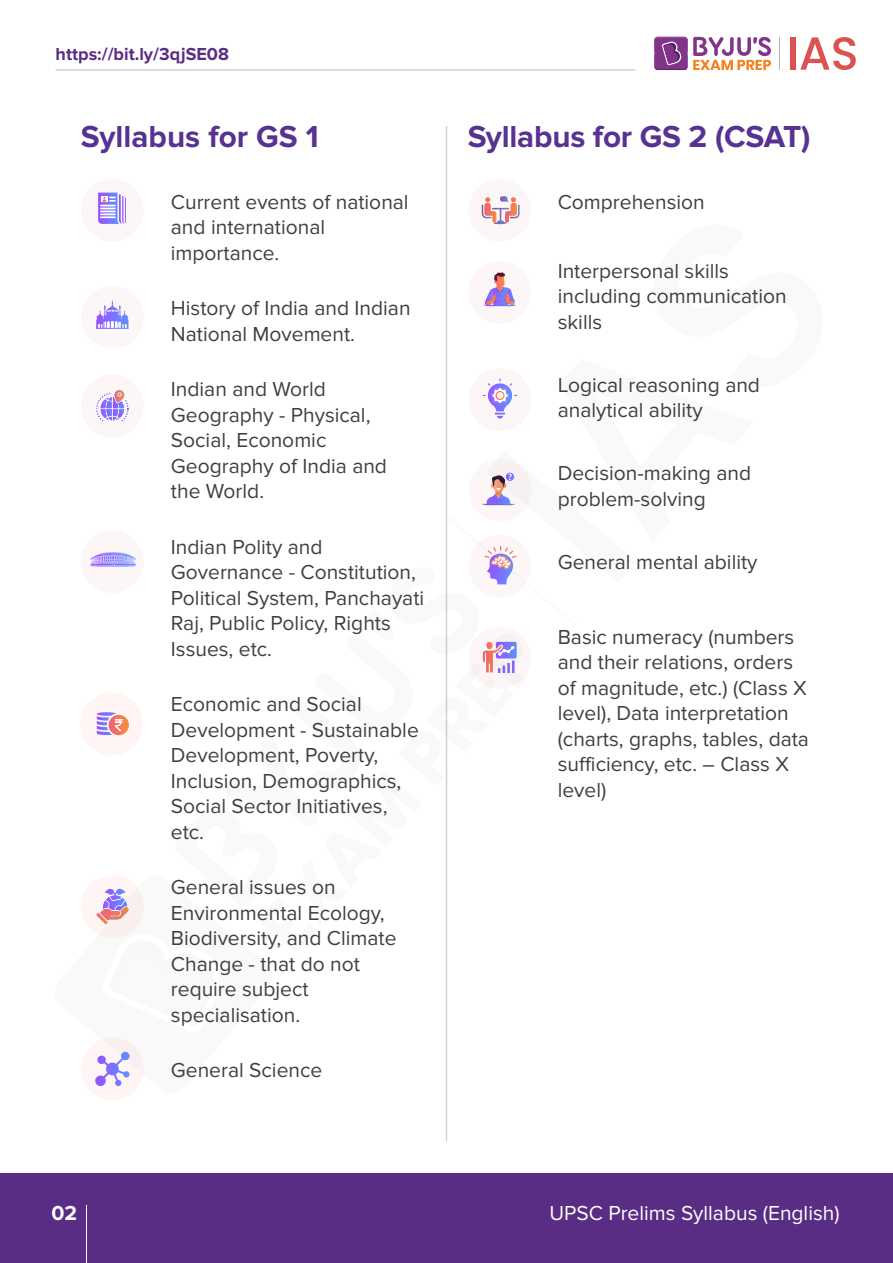
<style>
.page{position:relative;width:893px;height:1263px;background:#fff}
.page>*{position:absolute;margin:0;border:0;box-sizing:border-box;transform-origin:0 0}
.t1{font:700 31.5px "Proxima Nova";letter-spacing:-.01em;color:#583292}
.t2{font:21px/25.5px "Proxima Nova";color:#404041}
.t3{font:21px "Proxima Nova";color:#fff}
.t4{font:700 21px "Proxima Nova";color:#fff}
.t5{font:700 18px "Proxima Nova";color:#5a2d85}
</style>
<div class="page">
<hr style="left:446px;top:126px;width:1px;height:1015px;background:#d0d2d3">
<div style="left:0;top:1174px;width:893px;height:89px;background:#5a2d85"></div>
<hr style="left:56px;top:69px;width:579px;height:2px;background:#d0d2d3">
<svg style="left:779px;top:37px;width:1px;height:33px"></svg>
<div style="left:790px;top:37px;width:6px;height:33px;background:#db5350"></div>
<svg style="left:800px;top:37px;width:56px;height:33px"></svg>
<svg style="left:654px;top:37px;width:117px;height:33px"></svg>
<div style="left:81px;top:179px;width:63px;height:63px;background:#fdf6f6;border-radius:50%"></div>
<svg style="left:98px;top:193px;width:29px;height:31px"></svg>
<div style="left:81px;top:286px;width:63px;height:63px;background:#fdf6f6;border-radius:50%"></div>
<svg style="left:96px;top:300px;width:33px;height:29px"></svg>
<div style="left:81px;top:374px;width:63px;height:63px;background:#fdf6f6;border-radius:50%"></div>
<svg style="left:96px;top:390px;width:32px;height:31px"></svg>
<div style="left:468px;top:261px;width:63px;height:63px;background:#fdf6f6;border-radius:50%"></div>
<div style="left:469px;top:459px;width:63px;height:63px;background:#fdf6f6;border-radius:50%"></div>
<div style="left:468px;top:368px;width:63px;height:63px;background:#fdf6f6;border-radius:50%"></div>
<div style="left:468px;top:179px;width:63px;height:63px;background:#fdf6f6;border-radius:50%"></div>
<svg style="left:482px;top:196px;width:34px;height:23px"></svg>
<div style="left:81px;top:1037px;width:63px;height:63px;background:#fff5f5;border-radius:50%"></div>
<svg style="left:90px;top:516px;width:435px;height:577px"></svg>
<hr style="left:86px;top:1206px;width:1px;height:57px;background:#fff">
<svg style="left:486px;top:202px;width:40px;height:381px"></svg>
<p class="t5" style="left:56px;top:44px;width:175px">https://bit.ly/3qjSE08</p>
<h1 class="t1" style="left:81px;top:118px;width:239px">Syllabus for GS 1</h1>
<p class="t2" style="left:171px;top:189px;width:239px">Current events of national and international importance.</p>
<p class="t2" style="left:171px;top:296px;width:241px">History of India and Indian<br>National Movement.</p>
<p class="t2" style="left:171px;top:377px;width:218px">Indian and World<br>Geography - Physical,<br>Social, Economic<br>Geography of India and the World.</p>
<p class="t2" style="left:171px;top:534px;width:255px">Indian Polity and<br>Governance - Constitution,<br>Political System, Panchayati<br>Raj, Public Policy, Rights<br>Issues, etc.</p>
<p class="t2" style="left:171px;top:692px;width:249px">Economic and Social<br>Development - Sustainable<br>Development, Poverty,<br>Inclusion, Demographics,<br>Social Sector Initiatives, etc.</p>
<p class="t2" style="left:171px;top:875px;width:227px">General issues on<br>Environmental Ecology,<br>Biodiversity, and Climate<br>Change - that do not require subject specialisation.</p>
<p class="t2" style="left:171px;top:1057px;width:153px">General Science</p>
<h1 class="t1" style="left:468px;top:118px;width:344px">Syllabus for GS 2 (CSAT)</h1>
<p class="t2" style="left:558px;top:189px;width:148px">Comprehension</p>
<p class="t2" style="left:558px;top:258px;width:230px">Interpersonal skills including communication skills</p>
<p class="t2" style="left:558px;top:372px;width:204px">Logical reasoning and analytical ability</p>
<p class="t2" style="left:558px;top:461px;width:195px">Decision-making and problem-solving</p>
<p class="t2" style="left:558px;top:549px;width:201px">General mental ability</p>
<p class="t2" style="left:558px;top:624px;width:253px">Basic numeracy (numbers and their relations, orders of magnitude, etc.) (Class X level), Data interpretation (charts, graphs, tables, data sufficiency, etc. – Class X level)</p>
<p class="t4" style="left:51px;top:1201px;width:27px">02</p>
<p class="t3" style="left:549px;top:1201px;width:292px">UPSC Prelims Syllabus (English)</p>
</div>
